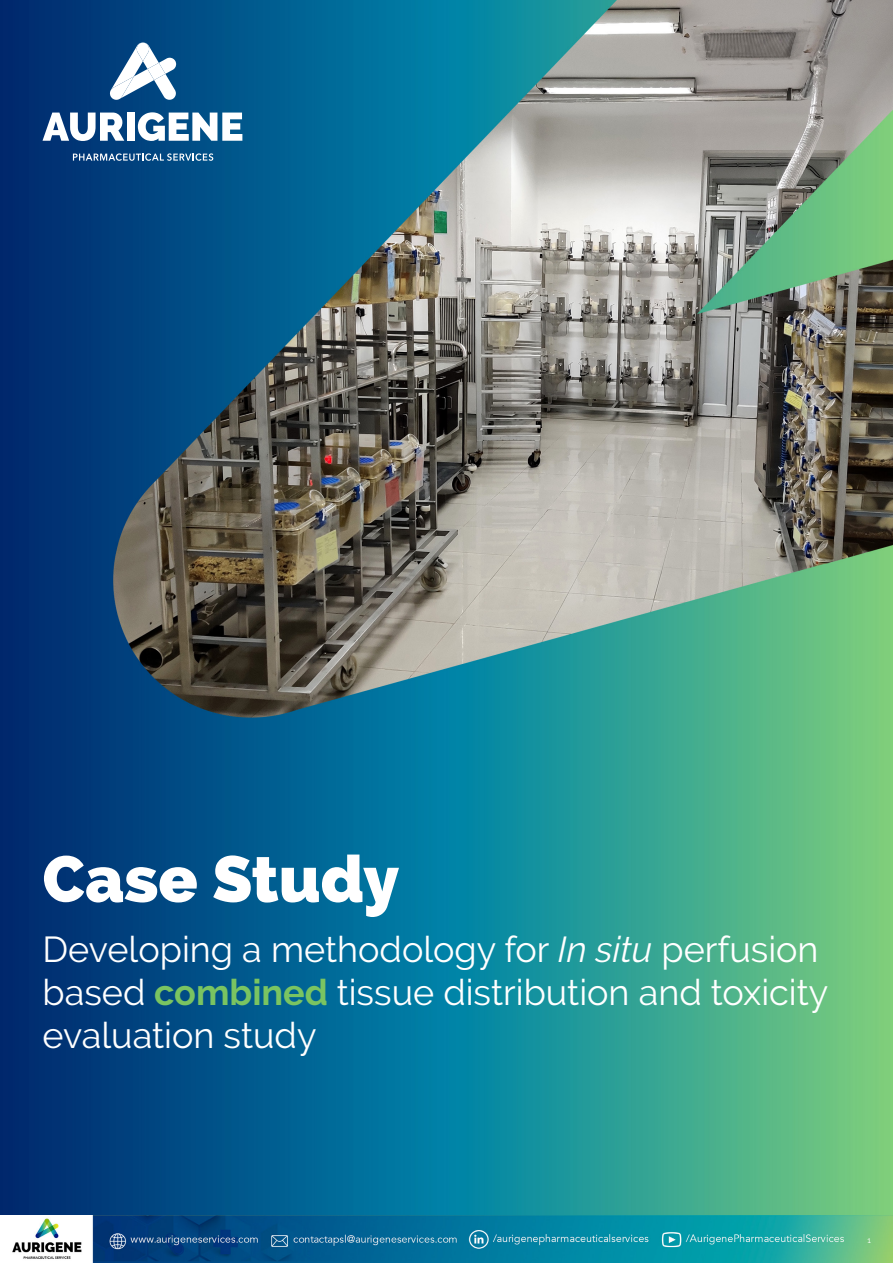
<style>
.page{position:relative;width:893px;height:1263px;background:#fff}
.page>*{position:absolute;margin:0;border:0;box-sizing:border-box;transform-origin:0 0}
.t1{font:800 64.8px "Raleway";color:#fff}
.t2{font:36px/43.2px "Raleway";color:#fff}
.t3{font:8.1px "Raleway";color:#fff}
.s1{font-style:italic}
.s2{font-weight:700;color:#7ac461}
</style>
<div class="page">
<img style="left:0;top:0;width:893px;height:1263px">
<svg style="left:43px;top:113px;width:81px;height:28px"></svg>
<div style="left:127px;top:113px;width:8px;height:28px;background:#fff"></div>
<svg style="left:138px;top:112px;width:104px;height:29px"></svg>
<img style="left:110px;top:43px;width:66px;height:57px">
<img style="left:137px;top:43px;width:13px;height:15px">
<img style="left:110px;top:58px;width:66px;height:41px">
<img style="left:110px;top:76px;width:24px;height:24px">
<img style="left:148px;top:63px;width:17px;height:17px">
<svg style="left:73px;top:153px;width:140px;height:8px"></svg>
<p class="t1" style="left:43px;top:841px;width:358px">Case Study</p>
<p class="t2" style="left:43px;top:928px;width:787px">Developing a methodology for <span class="s1">In situ</span> perfusion based <span class="s2">combined</span> tissue distribution and toxicity evaluation study</p>
<p class="t3" style="left:867px;top:1235px;width:5px">1</p>
</div>
